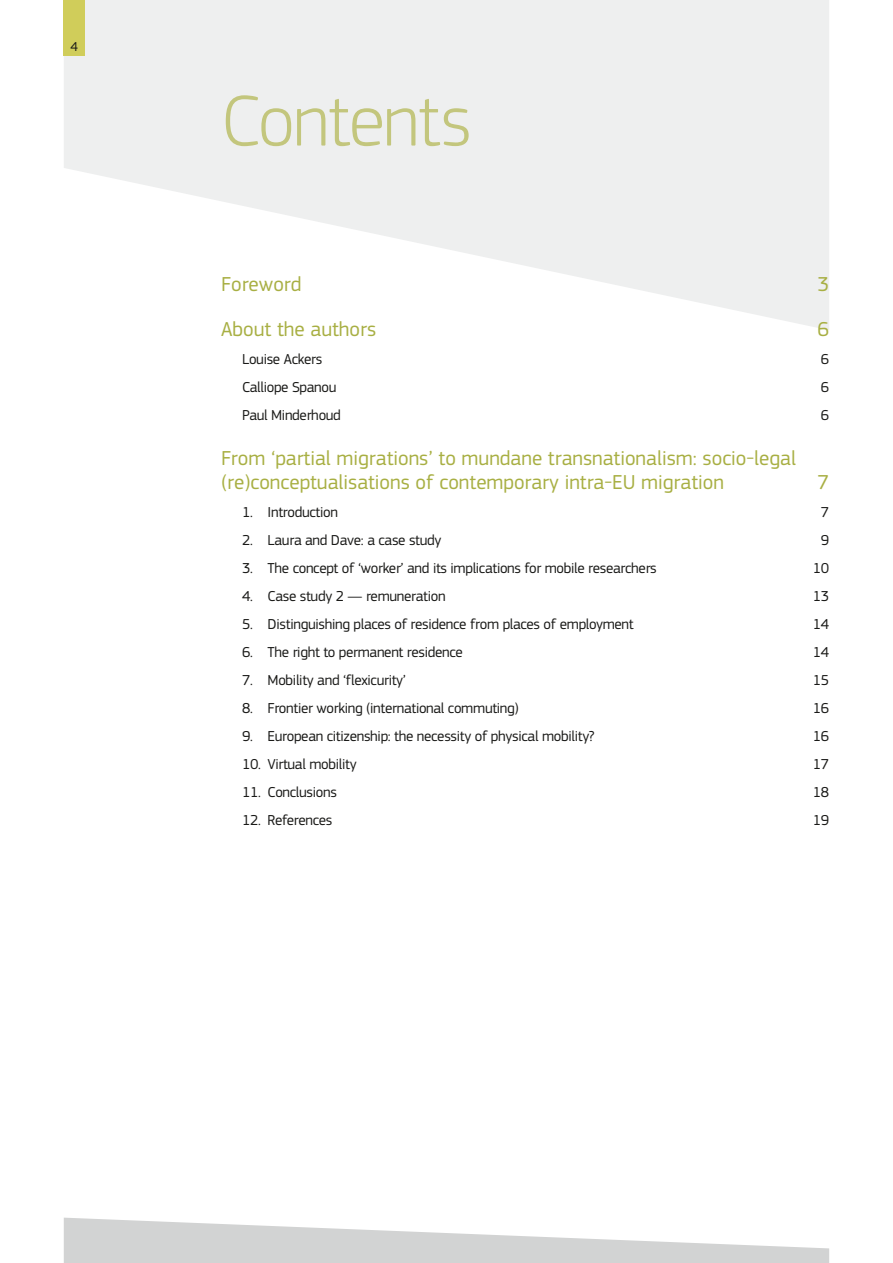
<style>
.page{position:relative;width:893px;height:1263px;background:#fff}
.page>*{position:absolute;margin:0;border:0;box-sizing:border-box;transform-origin:0 0}
.Title_Level_1{font:300 75px "EC Square Sans Pro";letter-spacing:-.02em;color:#c3c67d}
.TOC1{font:21px/24px "EC Square Sans Pro";color:#a8af43}
.TOC2{font:15px "EC Square Sans Pro";letter-spacing:-.02em;color:#1a1a18}
.t1{font:13.5px "EC Square Sans Pro";color:#1a1a18}
</style>
<div class="page">
<svg style="left:64px;top:1217px;width:765px;height:46px"></svg>
<svg style="left:64px;top:0;width:765px;height:330px;fill:#eeefef"></svg>
<div style="left:64px;top:0;width:21px;height:55px;background:#d0cd5a"></div>
<p class="t1" style="left:71px;top:39px;width:9px">4</p>
<h1 class="Title_Level_1" style="left:221px;top:77px;width:252px">Contents</h1>
<p class="TOC1" style="left:221px;top:272px;width:82px">Foreword</p>
<p class="TOC1" style="left:817px;top:272px;width:13px">3</p>
<p class="TOC1" style="left:221px;top:317px;width:157px">About the authors</p>
<p class="TOC1" style="left:817px;top:317px;width:13px">6</p>
<p class="TOC2" style="left:242px;top:350px;width:82px">Louise Ackers</p>
<p class="TOC2" style="left:821px;top:350px;width:10px">6</p>
<p class="TOC2" style="left:242px;top:378px;width:96px">Calliope Spanou</p>
<p class="TOC2" style="left:821px;top:378px;width:10px">6</p>
<p class="TOC2" style="left:242px;top:406px;width:100px">Paul Minderhoud</p>
<p class="TOC2" style="left:821px;top:406px;width:10px">6</p>
<p class="TOC1" style="left:221px;top:446px;width:576px">From ‘partial migrations’ to mundane transnationalism: socio-legal (re)conceptualisations of contemporary intra-EU migration</p>
<p class="TOC1" style="left:817px;top:470px;width:13px">7</p>
<p class="TOC2" style="left:242px;top:504px;width:97px">1. Introduction</p>
<p class="TOC2" style="left:821px;top:504px;width:10px">7</p>
<p class="TOC2" style="left:242px;top:532px;width:201px">2. Laura and Dave: a case study</p>
<p class="TOC2" style="left:821px;top:532px;width:10px">9</p>
<p class="TOC2" style="left:242px;top:560px;width:416px">3. The concept of ‘worker’ and its implications for mobile researchers</p>
<p class="TOC2" style="left:813px;top:560px;width:18px">10</p>
<p class="TOC2" style="left:242px;top:588px;width:205px">4. Case study 2 — remuneration</p>
<p class="TOC2" style="left:813px;top:588px;width:18px">13</p>
<p class="TOC2" style="left:242px;top:616px;width:393px">5. Distinguishing places of residence from places of employment</p>
<p class="TOC2" style="left:813px;top:616px;width:18px">14</p>
<p class="TOC2" style="left:242px;top:644px;width:222px">6. The right to permanent residence</p>
<p class="TOC2" style="left:813px;top:644px;width:18px">14</p>
<p class="TOC2" style="left:242px;top:672px;width:165px">7. Mobility and ‘flexicurity’</p>
<p class="TOC2" style="left:813px;top:672px;width:18px">15</p>
<p class="TOC2" style="left:242px;top:700px;width:278px">8. Frontier working (international commuting)</p>
<p class="TOC2" style="left:813px;top:700px;width:18px">16</p>
<p class="TOC2" style="left:242px;top:728px;width:354px">9. European citizenship: the necessity of physical mobility?</p>
<p class="TOC2" style="left:813px;top:728px;width:18px">16</p>
<p class="TOC2" style="left:242px;top:756px;width:116px">10. Virtual mobility</p>
<p class="TOC2" style="left:813px;top:756px;width:18px">17</p>
<p class="TOC2" style="left:242px;top:784px;width:96px">11. Conclusions</p>
<p class="TOC2" style="left:813px;top:784px;width:18px">18</p>
<p class="TOC2" style="left:242px;top:812px;width:92px">12. References</p>
<p class="TOC2" style="left:813px;top:812px;width:18px">19</p>
</div>
